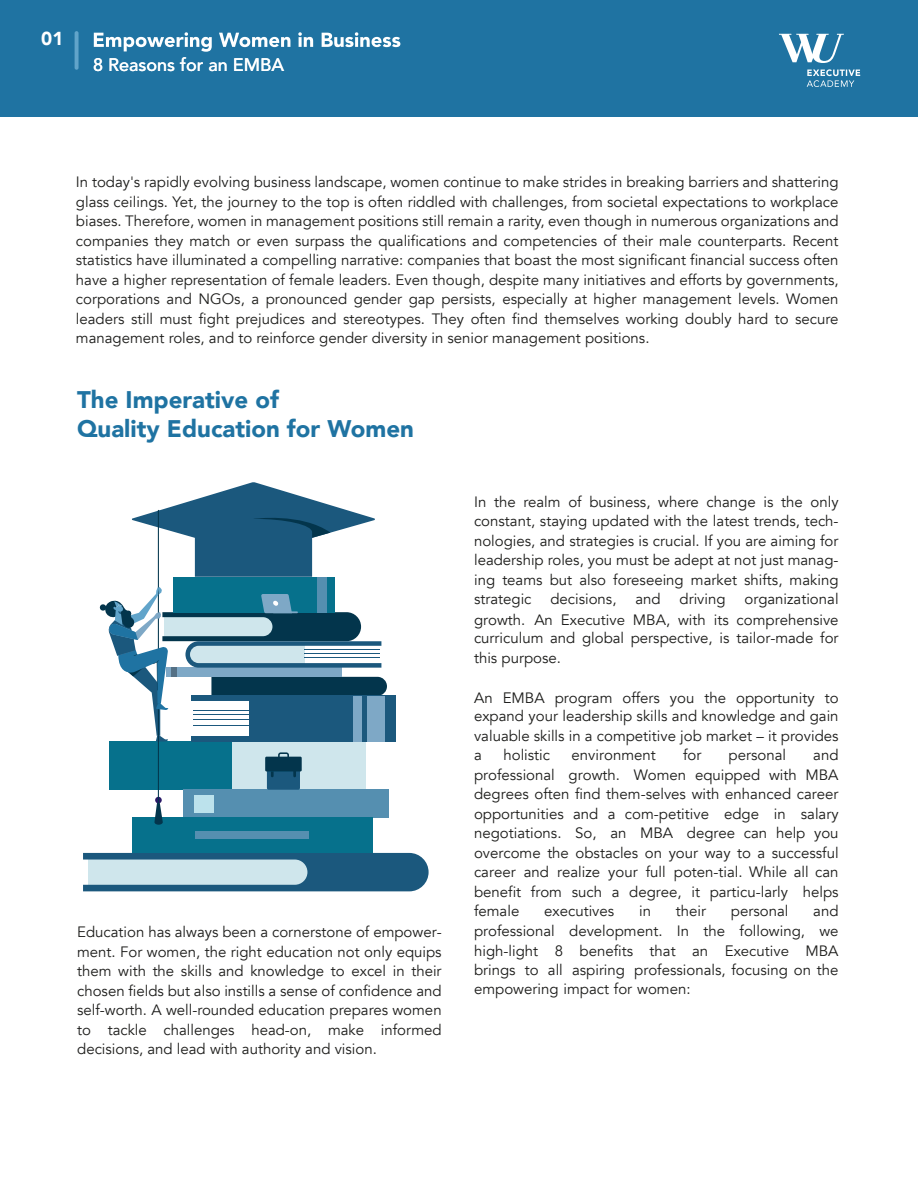
<style>
.page{position:relative;width:918px;height:1188px;background:#fff}
.page>*{position:absolute;margin:0;border:0;box-sizing:border-box;transform-origin:0 0}
.t1{font:900 24px/28.8px "Avenir";color:#1f73a2}
.t2{font:900 18.75px "Avenir";color:#fff}
.t3{font:500 18px "Avenir LT Std";color:#fff}
.t4{font:15px/19.5px "Avenir";color:#1d1d1b;text-align:justify}
</style>
<div class="page">
<div style="left:0;top:0;width:918px;height:116px;background:#1f73a2"></div>
<svg style="left:779px;top:34px;width:81px;height:53px"></svg>
<svg style="left:219px;top:33px;width:71px;height:14px"></svg>
<svg style="left:298px;top:32px;width:15px;height:15px"></svg>
<svg style="left:322px;top:32px;width:78px;height:15px"></svg>
<svg style="left:93px;top:32px;width:119px;height:20px"></svg>
<svg style="left:75px;top:31px;width:4px;height:39px"></svg>
<div style="left:177px;top:741px;width:189px;height:49px;background:#cfe6ec"></div>
<div style="left:109px;top:741px;width:122px;height:49px;background:#06718c"></div>
<svg style="left:83px;top:853px;width:346px;height:38px"></svg>
<div style="left:183px;top:790px;width:206px;height:28px;background:#558fb0"></div>
<div style="left:195px;top:795px;width:19px;height:17px;background:#bce2ec"></div>
<div style="left:132px;top:818px;width:241px;height:35px;background:#06718c"></div>
<div style="left:196px;top:832px;width:113px;height:7px;background:#558fb0"></div>
<div style="left:249px;top:696px;width:146px;height:45px;background:#1b587d"></div>
<div style="left:265px;top:757px;width:37px;height:14px;background:#03354c"></div>
<svg style="left:267px;top:752px;width:33px;height:38px"></svg>
<svg style="left:132px;top:482px;width:243px;height:95px"></svg>
<svg style="left:154px;top:802px;width:9px;height:23px"></svg>
<div style="left:155px;top:797px;width:7px;height:6px;background:#2a1968;border-radius:50%"></div>
<hr style="left:158px;top:510px;width:1px;height:309px;background:#03354c">
<div style="left:173px;top:577px;width:162px;height:35px;background:#06718c"></div>
<div style="left:317px;top:577px;width:10px;height:35px;background:#558fb0"></div>
<svg style="left:99px;top:587px;width:288px;height:155px"></svg>
<p class="t2" style="left:41px;top:23px;width:24px">01</p>
<p class="t3" style="left:93px;top:55px;width:193px">8 Reasons for an EMBA</p>
<p class="t4" style="left:76px;top:172px;width:764px">In today's rapidly evolving business landscape, women continue to make strides in breaking barriers and shattering glass ceilings. Yet, the journey to the top is often riddled with challenges, from societal expectations to workplace biases. Therefore, women in management positions still remain a rarity, even though in numerous organizations and companies they match or even surpass the qualifications and competencies of their male counterparts. Recent statistics have illuminated a compelling narrative: companies that boast the most significant financial success often have a higher representation of female leaders. Even though, despite many initiatives and efforts by governments, corporations and NGOs, a pronounced gender gap persists, especially at higher management levels. Women leaders still must fight prejudices and stereotypes. They often find themselves working doubly hard to secure management roles, and to reinforce gender diversity in senior management positions.</p>
<h1 class="t1" style="left:77px;top:385px;width:338px">The Imperative of<br>Quality Education for Women</h1>
<p class="t4" style="left:77px;top:923px;width:366px">Education has always been a cornerstone of empower&shy;ment. For women, the right education not only equips them with the skills and knowledge to excel in their chosen fields but also instills a sense of confidence and self-worth. A well-rounded education prepares women to tackle challenges head-on, make informed decisions, and lead with authority and vision.</p>
<p class="t4" style="left:474px;top:492px;width:366px">In the realm of business, where change is the only constant, staying updated with the latest trends, tech&shy;nologies, and strategies is crucial. If you are aiming for leadership roles, you must be adept at not just manag&shy;ing teams but also foreseeing market shifts, making strategic</p>
<p class="t4" style="left:474px;top:589px;width:366px;line-height:20.7px;text-align:right">organizational<br>growth. An Executive MBA, with its comprehensive</p>
<p class="t4" style="left:474px;top:629px;width:366px">curriculum and global perspective, is tailor-made for this purpose.</p>
<p class="t4" style="left:474px;top:689px;width:366px;line-height:19px">An EMBA program offers you the opportunity to expand your leadership skills and knowledge and gain valuable skills in a competitive job market – it provides a</p>
<p class="t4" style="left:550px;top:590px;width:68px">decisions,</p>
<p class="t4" style="left:635px;top:590px;width:27px">and</p>
<p class="t4" style="left:680px;top:590px;width:48px">driving</p>
<p class="t4" style="left:503px;top:746px;width:48px">holistic</p>
<p class="t4" style="left:572px;top:746px;width:86px">environment</p>
<p class="t4" style="left:683px;top:746px;width:20px">for</p>
<p class="t4" style="left:729px;top:746px;width:59px">personal</p>
<p class="t4" style="left:474px;top:746px;width:366px;text-indent:339px">and professional growth. Women equipped with MBA degrees often find them-selves with enhanced career opportunities and a com-petitive edge in salary negotiations. So, an MBA degree can help you overcome the obstacles on your way to a successful career and realize your full poten-tial. While all can benefit from such a degree, it particu-larly helps female</p>
<p class="t4" style="left:474px;top:901px;width:366px;line-height:20.1px;text-indent:339px">and professional development. In the following, we high-light 8 benefits that an Executive MBA</p>
<p class="t4" style="left:474px;top:960px;width:366px">brings to all aspiring professionals, focusing on the empowering impact for women:</p>
<p class="t4" style="left:544px;top:902px;width:72px">executives</p>
<p class="t4" style="left:639px;top:902px;width:13px">in</p>
<p class="t4" style="left:676px;top:902px;width:32px">their</p>
<p class="t4" style="left:731px;top:902px;width:59px">personal</p>
</div>
